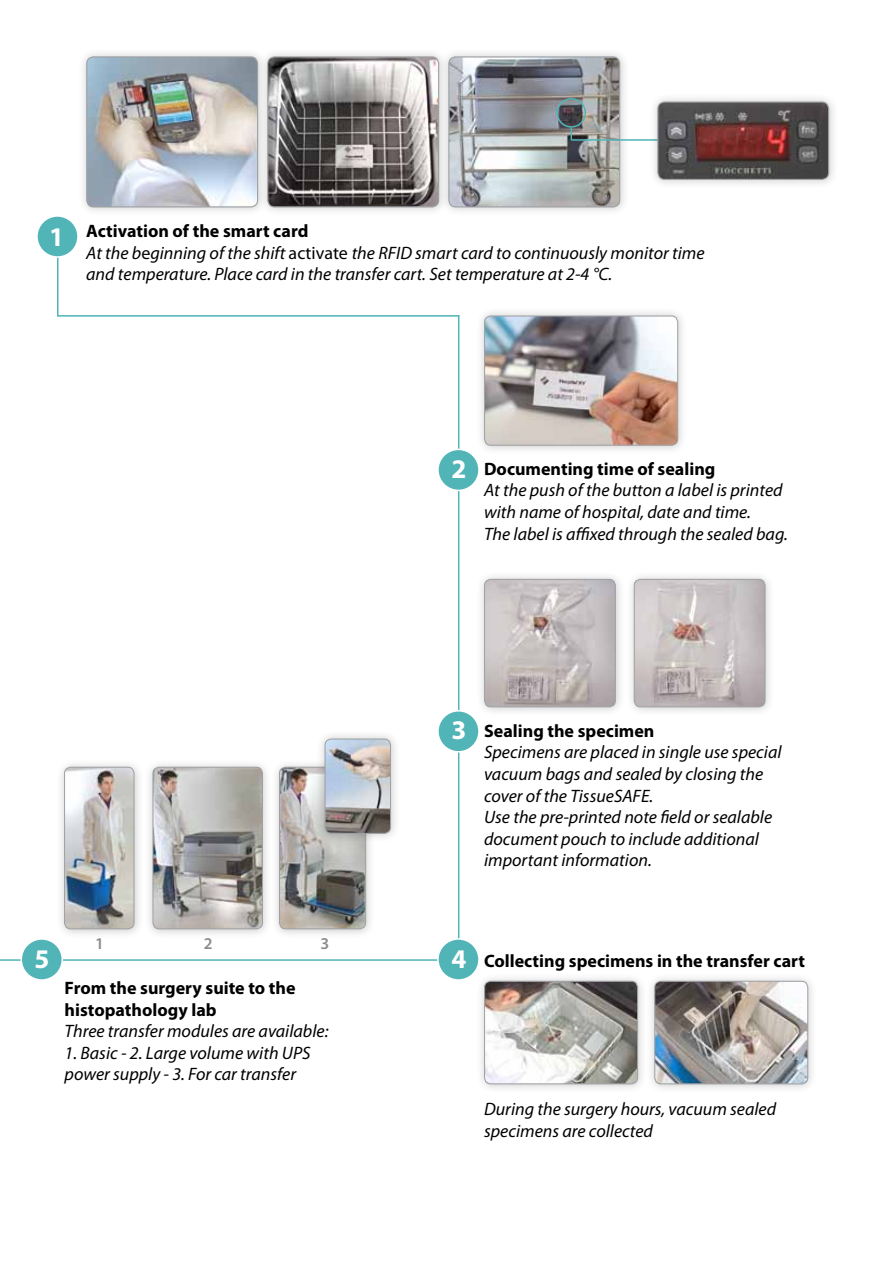
<style>
.page{position:relative;width:893px;height:1263px;background:#fff}
.page>*{position:absolute;margin:0;border:0;box-sizing:border-box;transform-origin:0 0}
.t1{font:700 27px "Myriad Pro";color:#fff}
.t2{font:italic 18px/21.6px "Myriad Pro";color:#000}
.t3{font:700 18px/21.6px "Myriad Pro";color:#000}
.t4{font:600 16.5px "Myriad Pro";color:#8a8c8e}
.s1{font-weight:700;font-style:normal}
.s2{font-style:normal}
</style>
<div class="page">
<hr style="left:458px;top:315px;width:1px;height:631px;background:#51b4b6">
<hr style="left:57px;top:249px;width:1px;height:68px;background:#51b4b6">
<hr style="left:0;top:959px;width:443px;height:2px;background:#51b4b6">
<hr style="left:58px;top:315px;width:401px;height:2px;background:#51b4b6">
<div style="left:438px;top:449px;width:41px;height:41px;background:#51b4b6;border-radius:50%"></div>
<div style="left:437px;top:449px;width:43px;height:42px;border:2px solid #fff;border-radius:50%"></div>
<div style="left:438px;top:711px;width:41px;height:41px;background:#51b4b6;border-radius:50%"></div>
<div style="left:437px;top:710px;width:43px;height:42px;border:2px solid #fff;border-radius:50%"></div>
<div style="left:438px;top:939px;width:41px;height:41px;background:#51b4b6;border-radius:50%"></div>
<div style="left:437px;top:938px;width:43px;height:43px;border:2px solid #fff;border-radius:50%"></div>
<div style="left:21px;top:939px;width:41px;height:41px;background:#51b4b6;border-radius:50%"></div>
<div style="left:21px;top:938px;width:42px;height:43px;border:2px solid #fff;border-radius:50%"></div>
<div style="left:78px;top:48px;width:190px;height:169px;background:#000;opacity:.2"></div>
<img style="left:87px;top:57px;width:171px;height:150px">
<div style="left:86px;top:56px;width:172px;height:151px;border:1px solid #9fa1a4;border-radius:7px"></div>
<div style="left:259px;top:48px;width:190px;height:169px;background:#000;opacity:.2"></div>
<img style="left:268px;top:57px;width:171px;height:150px">
<div style="left:267px;top:56px;width:172px;height:151px;border:1px solid #9fa1a4;border-radius:7px"></div>
<div style="left:476px;top:307px;width:212px;height:149px;background:#000;opacity:.2"></div>
<img style="left:485px;top:316px;width:193px;height:129px">
<div style="left:484px;top:315px;width:194px;height:131px;border:1px solid #9fa1a4;border-radius:6px"></div>
<div style="left:476px;top:570px;width:150px;height:147px;background:#000;opacity:.2"></div>
<img style="left:485px;top:579px;width:130px;height:128px">
<div style="left:484px;top:579px;width:132px;height:128px;border:1px solid #9fa1a4;border-radius:6px"></div>
<div style="left:476px;top:972px;width:172px;height:122px;background:#000;opacity:.2"></div>
<img style="left:485px;top:981px;width:153px;height:103px">
<div style="left:484px;top:981px;width:154px;height:103px;border:1px solid #9fa1a4;border-radius:6px"></div>
<div style="left:56px;top:758px;width:88px;height:181px;background:#000;opacity:.2"></div>
<img style="left:65px;top:767px;width:69px;height:162px">
<div style="left:64px;top:767px;width:71px;height:162px;border:1px solid #9fa1a4;border-radius:6px"></div>
<div style="left:144px;top:758px;width:129px;height:181px;background:#000;opacity:.2"></div>
<img style="left:153px;top:767px;width:109px;height:162px">
<div style="left:152px;top:767px;width:111px;height:162px;border:1px solid #9fa1a4;border-radius:6px"></div>
<div style="left:271px;top:758px;width:105px;height:181px;background:#000;opacity:.2"></div>
<img style="left:279px;top:767px;width:87px;height:162px">
<div style="left:279px;top:767px;width:87px;height:162px;border:1px solid #9fa1a4;border-radius:6px"></div>
<div style="left:316px;top:730px;width:85px;height:113px;background:#000;opacity:.2"></div>
<img style="left:325px;top:739px;width:65px;height:94px">
<div style="left:325px;top:738px;width:66px;height:96px;border:1px solid #9fa1a4;border-radius:6px"></div>
<div style="left:646px;top:972px;width:172px;height:122px;background:#000;opacity:.2"></div>
<img style="left:655px;top:981px;width:153px;height:103px">
<div style="left:654px;top:981px;width:154px;height:103px;border:1px solid #9fa1a4;border-radius:6px"></div>
<div style="left:625px;top:570px;width:150px;height:147px;background:#000;opacity:.2"></div>
<img style="left:634px;top:579px;width:131px;height:128px">
<div style="left:634px;top:579px;width:132px;height:128px;border:1px solid #9fa1a4;border-radius:6px"></div>
<div style="left:440px;top:48px;width:190px;height:169px;background:#f3f3f3"></div>
<img style="left:449px;top:57px;width:171px;height:150px">
<div style="left:448px;top:56px;width:172px;height:151px;border:1px solid #9fa1a4;border-radius:7px"></div>
<div style="left:37px;top:216px;width:41px;height:41px;background:#51b4b6;border-radius:50%"></div>
<div style="left:36px;top:215px;width:43px;height:43px;border:2px solid #fff;border-radius:50%"></div>
<div style="left:556px;top:98px;width:30px;height:30px;border:2px solid #51b4b6;border-radius:50%"></div>
<hr style="left:571px;top:139px;width:105px;height:2px;background:#51b4b6">
<svg style="left:570px;top:128px;width:2px;height:12px"></svg>
<div style="left:649px;top:93px;width:190px;height:97px;background:#000;opacity:.2"></div>
<img style="left:658px;top:102px;width:171px;height:77px">
<div style="left:657px;top:101px;width:172px;height:79px;border:1px solid #9fa1a4;border-radius:7px"></div>
<h1 class="t1" style="left:49px;top:219px;width:16px">1</h1>
<p class="t2" style="left:86px;top:220px;width:620px"><span class="s1">Activation of the smart card<br></span>At the b<span class="s2">e</span>ginning of the shift <span class="s2">activate</span> the RFID smart card to continuously monitor time and temperature. Place card in the transfer cart. Set temperature at 2-4 °C.</p>
<h1 class="t1" style="left:451px;top:451px;width:16px">2</h1>
<p class="t3" style="left:484px;top:457px;width:233px">Documenting time of sealing</p>
<p class="t2" style="left:484px;top:479px;width:305px">At the push of the button a label is printed with name of hospital, date and time.<br>The label is affixed through the sealed bag.</p>
<h1 class="t1" style="left:451px;top:713px;width:16px">3</h1>
<p class="t3" style="left:484px;top:719px;width:172px">Sealing the specimen</p>
<p class="t2" style="left:484px;top:741px;width:299px">Specimens are placed in single use special vacuum bags and sealed by closing the cover of the TissueSAFE.<br>Use the pre-printed note field or sealable document pouch to include additional important information.</p>
<p class="t4" style="left:95px;top:932px;width:10px">1</p>
<p class="t4" style="left:204px;top:932px;width:10px">2</p>
<p class="t4" style="left:320px;top:932px;width:10px">3</p>
<h1 class="t1" style="left:35px;top:941px;width:16px">5</h1>
<h1 class="t1" style="left:451px;top:941px;width:16px">4</h1>
<p class="t3" style="left:65px;top:976px;width:232px">From the surgery suite to the histopathology lab</p>
<p class="t2" style="left:65px;top:1020px;width:265px">Three transfer modules are available:</p>
<p class="t2" style="left:65px;top:1042px;width:247px">1. Basic - 2. Large volume with UPS power supply - 3. For car transfer</p>
<p class="t3" style="left:484px;top:950px;width:322px">Collecting specimens in the transfer cart</p>
<p class="t2" style="left:484px;top:1098px;width:294px">During the surgery hours, vacuum sealed specimens are collected</p>
</div>
